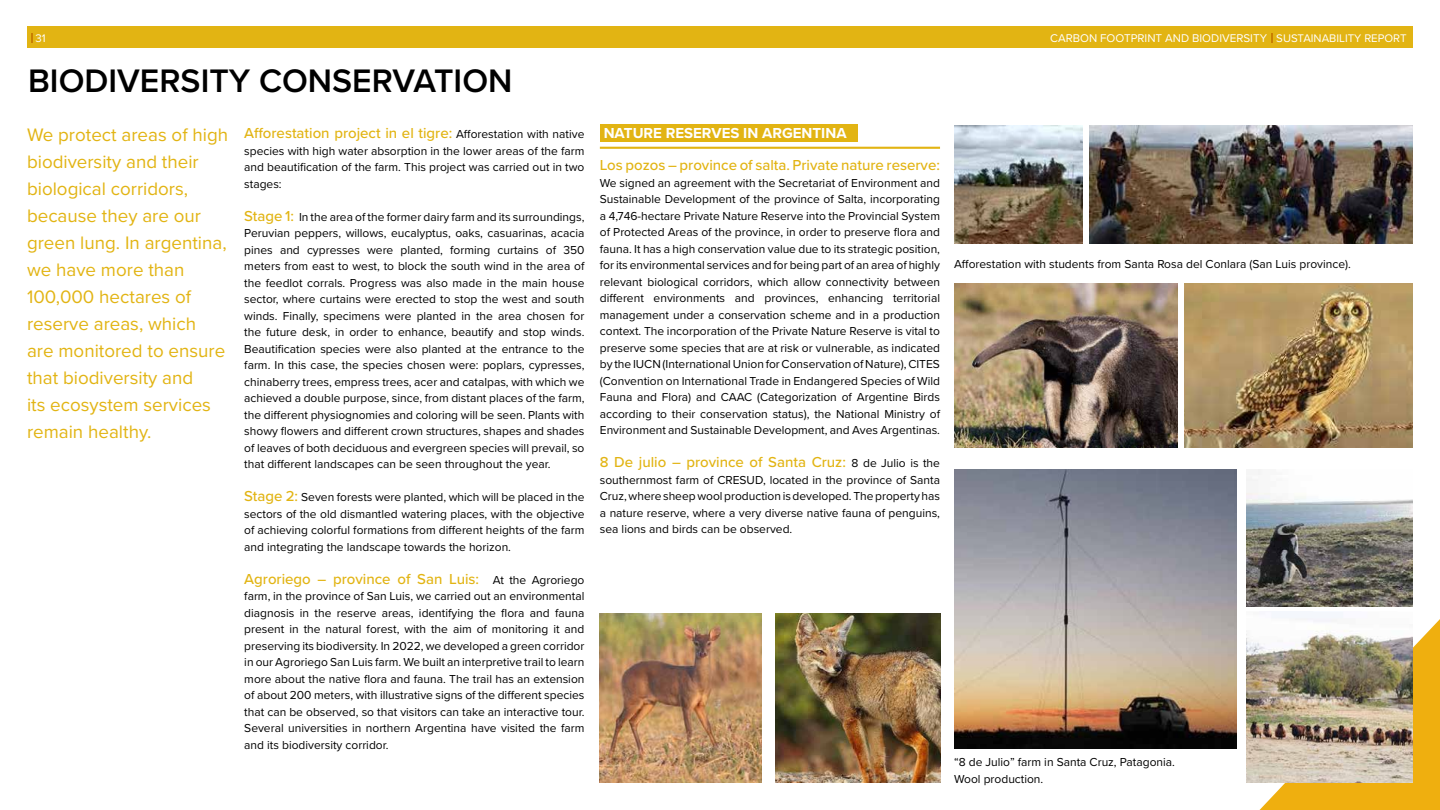
<style>
.page{position:relative;width:1440px;height:810px;background:#fff}
.page>*{position:absolute;margin:0;border:0;box-sizing:border-box;transform-origin:0 0}
.t1{font:600 33.75px "Proxima Nova";color:#000}
.t2{font:18.75px/27px "Proxima Nova";color:#e2b413}
.t3{font:500 15px "Proxima Nova";color:#e2b413}
.t4{font:700 15px "Proxima Nova";color:#fff}
.t5{font:12px/16.5px "Proxima Nova";color:#000;text-align:justify}
.t6{font:11.62px "Proxima Nova";color:#fff}
.t7{font:11.4px "Proxima Nova";color:#fff}
.s1{font-weight:400;font-size:12px;color:#000}
.s2{font-weight:500;font-size:15px;color:#e2b413}
.s3{font-size:11.4px}
</style>
<div class="page">
<div style="left:600px;top:124px;width:258px;height:18px;background:#e2b413"></div>
<svg style="left:1259px;top:619px;width:181px;height:191px;background:#f0b522"></svg>
<div style="left:27px;top:27px;width:1386px;height:21px;background:#e2b413"></div>
<svg style="left:31px;top:33px;width:2px;height:9px"></svg>
<img style="left:600px;top:614px;width:162px;height:169px">
<img style="left:775px;top:614px;width:165px;height:169px">
<img style="left:955px;top:126px;width:128px;height:118px">
<img style="left:1089px;top:125px;width:324px;height:119px">
<img style="left:954px;top:283px;width:224px;height:164px">
<img style="left:1185px;top:283px;width:228px;height:164px">
<img style="left:955px;top:469px;width:282px;height:279px">
<img style="left:1246px;top:470px;width:167px;height:137px">
<img style="left:1246px;top:612px;width:167px;height:171px">
<hr style="left:600px;top:147px;width:340px;height:2px;background:#e2b413">
<svg style="left:1271px;top:33px;width:2px;height:9px"></svg>
<p class="t7" style="left:36px;top:29px;width:12px">31</p>
<h1 class="t1" style="left:28px;top:55px;width:486px">BIODIVERSITY CONSERVATION</h1>
<p class="t2" style="left:27px;top:121px;width:203px">We protect areas of high biodiversity and their biological corridors, because they are our green lung. In argentina, we have more than<br>100,000 hectares of reserve areas, which<br>are monitored to ensure that biodiversity and<br>its ecosystem services remain healthy.</p>
<p class="t3" style="left:244px;top:122px;width:342px">Afforestation project in el tigre: <span class="s1">Afforestation with native</span></p>
<p class="t5" style="left:244px;top:142px;width:342px">species with high water absorption in the lower areas of the farm and beautification of the farm. This project was carried out in two stages:</p>
<p class="t5" style="left:244px;top:208px;width:342px"><span class="s2">Stage 1:</span> In the area of the former dairy farm and its surroundings, Peruvian peppers, willows, eucalyptus, oaks, casuarinas, acacia pines and cypresses were planted, forming curtains of 350 meters from east to west, to block the south wind in the area of the feedlot corrals. Progress was also made in the main house sector, where curtains were erected to stop the west and south winds. Finally, specimens were planted in the area chosen for the future desk, in order to enhance, beautify and stop winds.<br>Beautification species were also planted at the entrance to the farm. In this case, the species chosen were: poplars, cypresses, chinaberry trees, empress trees, acer and catalpas, with which we achieved a double purpose, since, from distant places of the farm, the different physiognomies and coloring will be seen. Plants with showy flowers and different crown structures, shapes and shades of leaves of both deciduous and evergreen species will prevail, so that different landscapes can be seen throughout the year.</p>
<p class="t5" style="left:244px;top:489px;width:342px"><span class="s2">Stage 2:</span> Seven forests were planted, which will be placed in the sectors of the old dismantled watering places, with the objective of achieving colorful formations from different heights of the farm and integrating the landscape towards the horizon.</p>
<p class="t3" style="left:244px;top:568px;width:342px">Agroriego – province of San Luis: <span class="s1">At the Agroriego</span></p>
<p class="t5" style="left:244px;top:588px;width:342px">farm, in the province of San Luis, we carried out an environmental diagnosis in the reserve areas, identifying the flora and fauna present in the natural forest, with the aim of monitoring it and preserving its biodiversity. In 2022, we developed a green corridor in our Agroriego San Luis farm. We built an interpretive trail to learn more about the native flora and fauna. The trail has an extension of about 200 meters, with illustrative signs of the different species that can be observed, so that visitors can take an interactive tour.<br>Several universities in northern Argentina have visited the farm and its biodiversity corridor.</p>
<p class="t6" style="left:1050px;top:30px;width:358px">CARBON FOOTPRINT AND BIODIVERSITY <span class="s3">SUSTAINABILITY REPORT</span></p>
<p class="t4" style="left:604px;top:122px;width:244px">NATURE RESERVES IN ARGENTINA</p>
<p class="t3" style="left:600px;top:154px;width:342px">Los pozos – province of salta. Private nature reserve:</p>
<p class="t5" style="left:600px;top:174px;width:342px">We signed an agreement with the Secretariat of Environment and Sustainable Development of the province of Salta, incorporating a 4,746-hectare Private Nature Reserve into the Provincial System of Protected Areas of the province, in order to preserve flora and fauna. It has a high conservation value due to its strategic position, for its environmental services and for being part of an area of highly relevant biological corridors, which allow connectivity between different environments and provinces, enhancing territorial management under a conservation scheme and in a production context. The incorporation of the Private Nature Reserve is vital to preserve some species that are at risk or vulnerable, as indicated by the IUCN (International Union for Conservation of Nature), CITES (Convention on International Trade in Endangered Species of Wild Fauna and Flora) and CAAC (Categorization of Argentine Birds according to their conservation status), the National Ministry of Environment and Sustainable Development, and Aves Argentinas.</p>
<p class="t3" style="left:600px;top:451px;width:342px">8 De julio – province of Santa Cruz: <span class="s1">8 de Julio is the</span></p>
<p class="t5" style="left:600px;top:471px;width:342px">southernmost farm of CRESUD, located in the province of Santa Cruz, where sheep wool production is developed. The property has a nature reserve, where a very diverse native fauna of penguins, sea lions and birds can be observed.</p>
<p class="t5" style="left:954px;top:256px;width:398px">Afforestation with students from Santa Rosa del Conlara (San Luis province).</p>
<p class="t5" style="left:954px;top:754px;width:222px">“8 de Julio” farm in Santa Cruz, Patagonia.<br>Wool production.</p>
</div>
